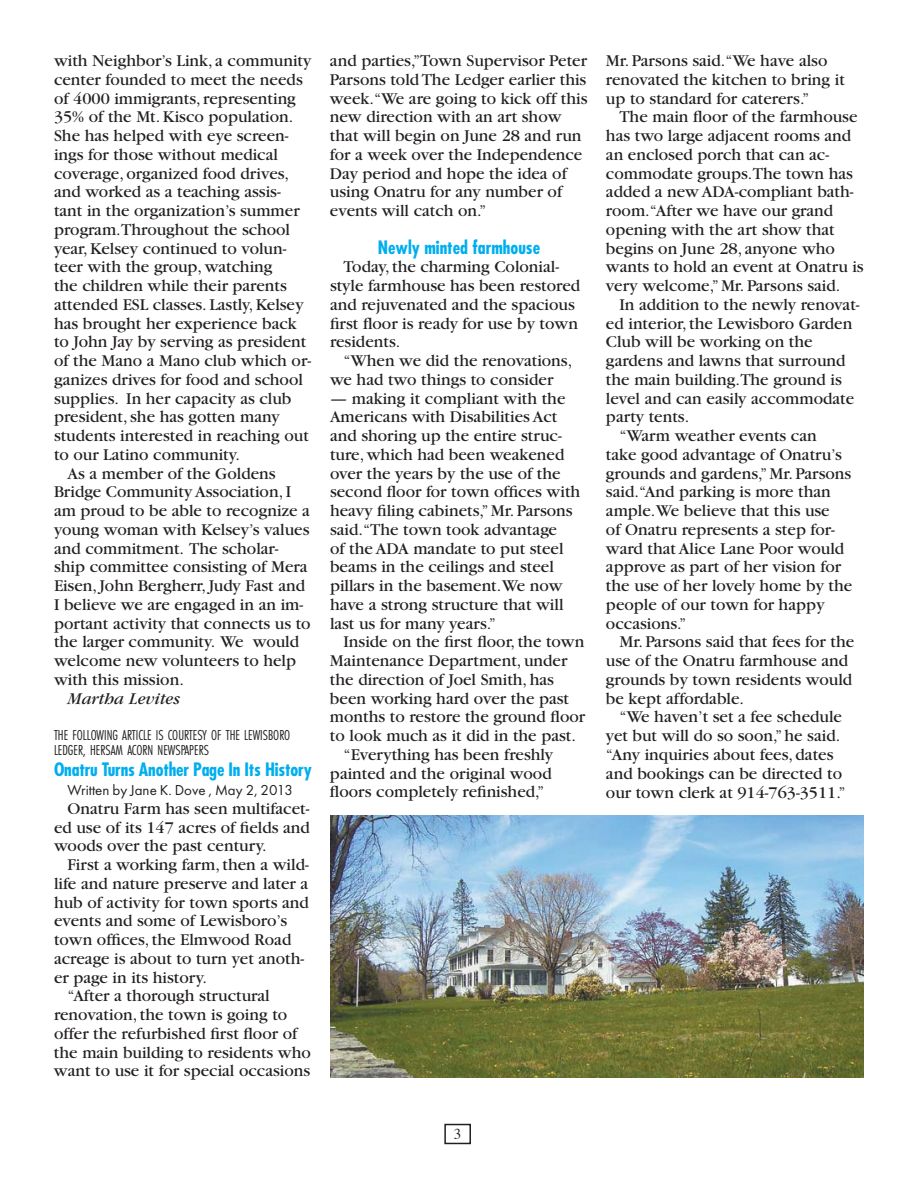
<style>
.page{position:relative;width:918px;height:1188px;background:#fff}
.page>*{position:absolute;margin:0;border:0;box-sizing:border-box;transform-origin:0 0}
.t1{font:700 condensed 18px "Futura";letter-spacing:-.01em;color:#00aeef}
.t2{font:17.25px/18.8px "Garamond";color:#231f20}
.t3{font:italic 17.25px "Garamond";color:#231f20}
.t4{font:15px/15px "Futura Lgt Cnd";color:#231f20}
.t5{font:15px "Futura";color:#231f20}
.t6{font:15px "Times";color:#231f20}
</style>
<div class="page">
<div style="left:444px;top:1124px;width:27px;height:20px;border:2px solid #231f20"></div>
<img style="left:330px;top:816px;width:534px;height:261px">
<p class="t2" style="left:54px;top:53px;width:259px">with Neighbor’s Link, a community</p>
<p class="t2" style="left:54px;top:72px;width:250px">center founded to meet the needs</p>
<p class="t2" style="left:54px;top:90px;width:244px">of 4000 immigrants, representing</p>
<p class="t2" style="left:54px;top:109px;width:241px">35% of the Mt. Kisco population.</p>
<p class="t2" style="left:54px;top:128px;width:236px">She has helped with eye screen-</p>
<p class="t2" style="left:54px;top:147px;width:226px">ings for those without medical</p>
<p class="t2" style="left:54px;top:165px;width:237px">coverage, organized food drives,</p>
<p class="t2" style="left:54px;top:184px;width:228px">and worked as a teaching assis-</p>
<p class="t2" style="left:54px;top:203px;width:247px">tant in the organization’s summer</p>
<p class="t2" style="left:54px;top:222px;width:238px">program.Throughout the school</p>
<p class="t2" style="left:54px;top:240px;width:234px">year, Kelsey continued to volun-</p>
<p class="t2" style="left:54px;top:259px;width:220px">teer with the group, watching</p>
<p class="t2" style="left:54px;top:278px;width:234px">the children while their parents</p>
<p class="t2" style="left:54px;top:297px;width:251px">attended ESL classes. Lastly, Kelsey</p>
<p class="t2" style="left:54px;top:315px;width:244px">has brought her experience back</p>
<p class="t2" style="left:54px;top:334px;width:254px">to John Jay by serving as president</p>
<p class="t2" style="left:54px;top:353px;width:259px">of the Mano a Mano club which or-</p>
<p class="t2" style="left:54px;top:372px;width:250px">ganizes drives for food and school</p>
<p class="t2" style="left:54px;top:390px;width:239px">supplies. In her capacity as club</p>
<p class="t2" style="left:54px;top:409px;width:227px">president, she has gotten many</p>
<p class="t2" style="left:54px;top:428px;width:256px">students interested in reaching out</p>
<p class="t2" style="left:54px;top:447px;width:187px">to our Latino community.</p>
<p class="t2" style="left:67px;top:465px;width:210px">As a member of the Goldens</p>
<p class="t2" style="left:54px;top:484px;width:239px">Bridge Community Association, I</p>
<p class="t2" style="left:54px;top:503px;width:258px">am proud to be able to recognize a</p>
<p class="t2" style="left:54px;top:522px;width:257px">young woman with Kelsey’s values</p>
<p class="t2" style="left:54px;top:541px;width:226px">and commitment. The scholar-</p>
<p class="t2" style="left:54px;top:559px;width:255px">ship committee consisting of Mera</p>
<p class="t2" style="left:54px;top:578px;width:253px">Eisen, John Bergherr, Judy Fast and</p>
<p class="t2" style="left:54px;top:597px;width:251px">I believe we are engaged in an im-</p>
<p class="t2" style="left:54px;top:616px;width:258px">portant activity that connects us to</p>
<p class="t2" style="left:54px;top:634px;width:247px">the larger community. We would</p>
<p class="t2" style="left:54px;top:653px;width:244px">welcome new volunteers to help</p>
<p class="t2" style="left:54px;top:672px;width:131px">with this mission.</p>
<p class="t3" style="left:67px;top:693px;width:114px">Martha Levites</p>
<p class="t4" style="left:54px;top:729px;width:238px">THE FOLLOWING ARTICLE IS COURTESY OF THE LEWISBORO<br>LEDGER, HERSAM ACORN NEWSPAPERS</p>
<p class="t1" style="left:54px;top:762px;width:260px">Onatru Turns Another Page In Its History</p>
<p class="t5" style="left:68px;top:783px;width:227px">Written by Jane K. Dove , May 2, 2013</p>
<p class="t2" style="left:54px;top:801px;width:257px;text-align:justify;text-indent:13px">Onatru Farm has seen multifacet&shy;ed use of its 147 acres of fields and woods over the past century.</p>
<p class="t2" style="left:67px;top:857px;width:243px">First a working farm, then a wild-</p>
<p class="t2" style="left:54px;top:876px;width:256px">life and nature preserve and later a</p>
<p class="t2" style="left:54px;top:894px;width:256px">hub of activity for town sports and</p>
<p class="t2" style="left:54px;top:913px;width:235px">events and some of Lewisboro’s</p>
<p class="t2" style="left:54px;top:932px;width:239px">town offices, the Elmwood Road</p>
<p class="t2" style="left:54px;top:951px;width:252px">acreage is about to turn yet anoth-</p>
<p class="t2" style="left:54px;top:969px;width:155px">er page in its history.</p>
<p class="t2" style="left:67px;top:988px;width:204px">“After a thorough structural</p>
<p class="t2" style="left:54px;top:1007px;width:235px">renovation, the town is going to</p>
<p class="t2" style="left:54px;top:1026px;width:245px">offer the refurbished first floor of</p>
<p class="t2" style="left:54px;top:1044px;width:258px">the main building to residents who</p>
<p class="t2" style="left:54px;top:1063px;width:258px">want to use it for special occasions</p>
<p class="t2" style="left:330px;top:53px;width:259px">and parties,” Town Supervisor Peter<br>Parsons told The Ledger earlier this week.“We are going to kick off this new direction with an art show that will begin on June 28 and run for a week over the Independence<br>Day period and hope the idea of using Onatru for any number of events will catch on.”</p>
<p class="t1" style="left:378px;top:239px;width:164px">Newly minted farmhouse</p>
<p class="t2" style="left:330px;top:259px;width:252px;text-indent:13px">Today, the charming Colonial&shy;style farmhouse has been restored and rejuvenated and the spacious first floor is ready for use by town residents.</p>
<p class="t2" style="left:330px;top:353px;width:244px;text-indent:13px">“When we did the renovations, we had two things to consider</p>
<p class="t2" style="left:330px;top:390px;width:252px">— making it compliant with the<br>Americans with Disabilities Act and shoring up the entire struc&shy;ture, which had been weakened over the years by the use of the second floor for town offices with heavy filing cabinets,” Mr. Parsons said.“The town took advantage<br>of the ADA mandate to put steel beams in the ceilings and steel pillars in the basement.We now have a strong structure that will last us for many years.”</p>
<p class="t2" style="left:344px;top:634px;width:242px">Inside on the first floor, the town</p>
<p class="t2" style="left:330px;top:653px;width:239px">Maintenance Department, under</p>
<p class="t2" style="left:330px;top:672px;width:225px">the direction of Joel Smith, has</p>
<p class="t2" style="left:330px;top:690px;width:241px">been working hard over the past</p>
<p class="t2" style="left:330px;top:709px;width:257px">months to restore the ground floor</p>
<p class="t2" style="left:330px;top:728px;width:247px">to look much as it did in the past.</p>
<p class="t2" style="left:343px;top:747px;width:211px">“Everything has been freshly</p>
<p class="t2" style="left:330px;top:765px;width:223px">painted and the original wood</p>
<p class="t2" style="left:330px;top:784px;width:216px">floors completely refinished,”</p>
<p class="t2" style="left:606px;top:53px;width:240px">Mr. Parsons said.“We have also renovated the kitchen to bring it up to standard for caterers.”</p>
<p class="t2" style="left:606px;top:109px;width:259px;text-indent:13px">The main floor of the farmhouse has two large adjacent rooms and an enclosed porch that can ac&shy;commodate groups.The town has added a new ADA-compliant bath&shy;room.“After we have our grand opening with the art show that begins on June 28, anyone who wants to hold an event at Onatru is very welcome,” Mr. Parsons said.</p>
<p class="t2" style="left:619px;top:297px;width:242px">In addition to the newly renovat-</p>
<p class="t2" style="left:606px;top:316px;width:248px">ed interior, the Lewisboro Garden</p>
<p class="t2" style="left:606px;top:334px;width:208px">Club will be working on the</p>
<p class="t2" style="left:606px;top:353px;width:241px">gardens and lawns that surround</p>
<p class="t2" style="left:606px;top:372px;width:237px">the main building.The ground is</p>
<p class="t2" style="left:606px;top:391px;width:250px">level and can easily accommodate</p>
<p class="t2" style="left:606px;top:409px;width:85px">party tents.</p>
<p class="t2" style="left:619px;top:428px;width:199px">“Warm weather events can</p>
<p class="t2" style="left:606px;top:447px;width:237px">take good advantage of Onatru’s</p>
<p class="t2" style="left:606px;top:466px;width:247px">grounds and gardens,” Mr. Parsons</p>
<p class="t2" style="left:606px;top:484px;width:226px">said.“And parking is more than</p>
<p class="t2" style="left:606px;top:503px;width:225px">ample.We believe that this use</p>
<p class="t2" style="left:606px;top:522px;width:230px">of Onatru represents a step for-</p>
<p class="t2" style="left:606px;top:541px;width:240px">ward that Alice Lane Poor would</p>
<p class="t2" style="left:606px;top:559px;width:237px">approve as part of her vision for</p>
<p class="t2" style="left:606px;top:578px;width:248px">the use of her lovely home by the</p>
<p class="t2" style="left:606px;top:597px;width:220px">people of our town for happy</p>
<p class="t2" style="left:606px;top:616px;width:82px">occasions.”</p>
<p class="t2" style="left:619px;top:634px;width:236px">Mr. Parsons said that fees for the</p>
<p class="t2" style="left:606px;top:653px;width:244px">use of the Onatru farmhouse and</p>
<p class="t2" style="left:606px;top:672px;width:248px">grounds by town residents would</p>
<p class="t2" style="left:606px;top:691px;width:140px">be kept affordable.</p>
<p class="t2" style="left:619px;top:709px;width:224px">“We haven’t set a fee schedule</p>
<p class="t2" style="left:606px;top:728px;width:236px">yet but will do so soon,” he said.</p>
<p class="t2" style="left:606px;top:747px;width:229px">“Any inquiries about fees, dates</p>
<p class="t2" style="left:606px;top:766px;width:238px">and bookings can be directed to</p>
<p class="t2" style="left:606px;top:784px;width:241px">our town clerk at 914-763-3511.”</p>
<p class="t6" style="left:454px;top:1128px;width:9px">3</p>
</div>
